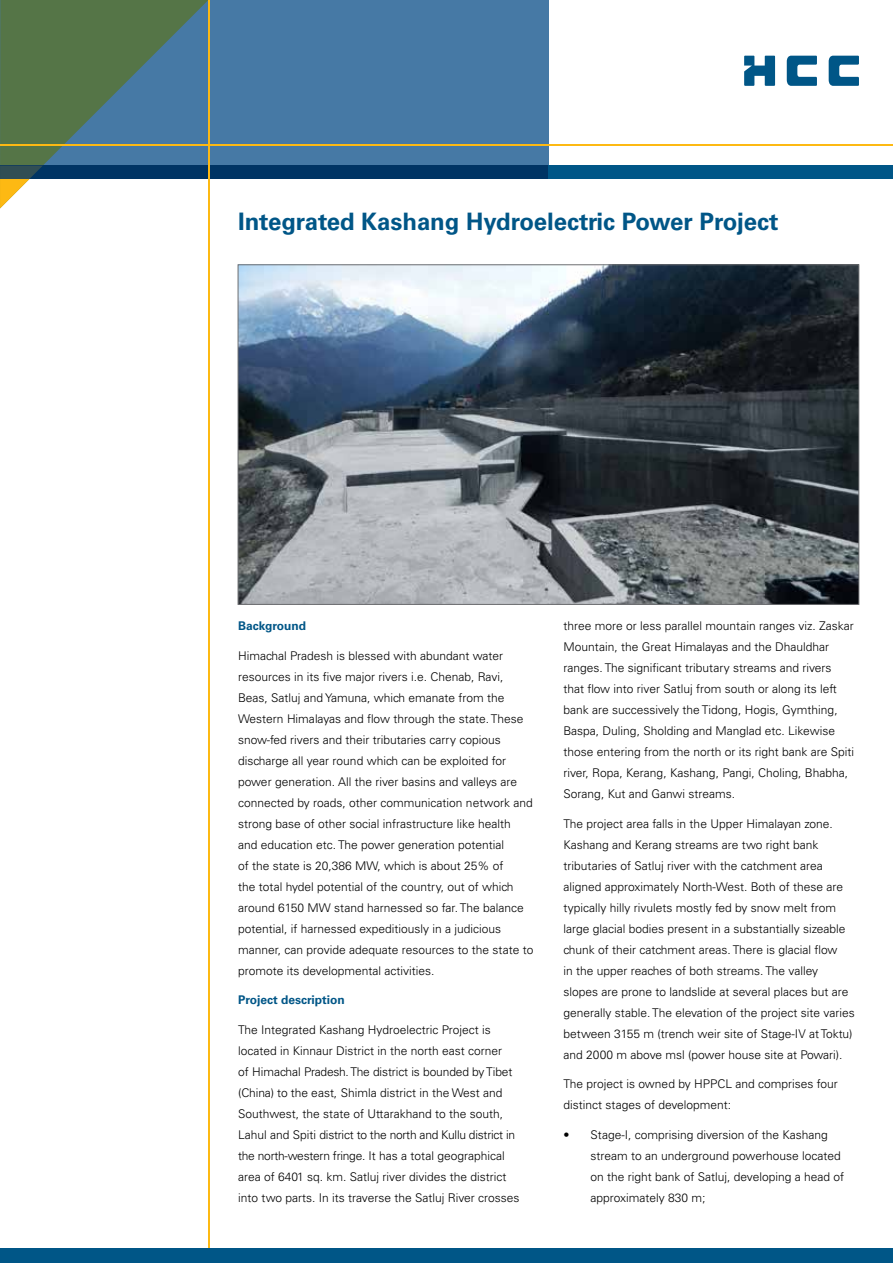
<style>
.page{position:relative;width:893px;height:1263px;background:#fff}
.page>*{position:absolute;margin:0;border:0;box-sizing:border-box;transform-origin:0 0}
.t1{font:700 24px "Univers LT Pro 65";letter-spacing:-.005em;color:#005687}
.t2{font:300 12px/21px "Univers LT Std";color:#000}
.t3{font:700 12px "Univers LT Pro 65";color:#005687}
</style>
<div class="page">
<div style="left:0;top:0;width:549px;height:169px;background:#4679a5"></div>
<div style="left:0;top:166px;width:549px;height:13px;background:#003464"></div>
<hr style="left:0;top:145px;width:893px;height:1px;background:#fdb913">
<svg style="left:0;top:0;width:208px;height:208px"></svg>
<hr style="left:208px;top:0;width:2px;height:1263px;background:#fdb913">
<div style="left:549px;top:166px;width:344px;height:13px;background:#005687"></div>
<div style="left:0;top:1248px;width:893px;height:15px;background:#005687"></div>
<svg style="left:744px;top:56px;width:115px;height:30px"></svg>
<img style="left:240px;top:267px;width:617px;height:336px">
<h1 class="t1" style="left:238px;top:207px;width:542px">Integrated Kashang Hydroelectric Power Project</h1>
<p class="t3" style="left:238px;top:619px;width:69px">Background</p>
<p class="t2" style="left:238px;top:645px;width:297px">Himachal Pradesh is blessed with abundant water resources in its five major rivers i.e. Chenab, Ravi, Beas, Satluj and Yamuna, which emanate from the Western Himalayas and flow through the state. These snow-fed rivers and their tributaries carry copious discharge all year round which can be exploited for power generation. All the river basins and valleys are connected by roads, other communication network and strong base of other social infrastructure like health<br>and education etc. The power generation potential<br>of the state is 20,386 MW, which is about 25% of<br>the total hydel potential of the country, out of which around 6150 MW stand harnessed so far. The balance potential, if harnessed expeditiously in a judicious manner, can provide adequate resources to the state to promote its developmental activities.</p>
<p class="t3" style="left:238px;top:993px;width:108px">Project description</p>
<p class="t2" style="left:238px;top:1019px;width:283px">The Integrated Kashang Hydroelectric Project is located in Kinnaur District in the north east corner<br>of Himachal Pradesh. The district is bounded by Tibet (China) to the east, Shimla district in the West and Southwest, the state of Uttarakhand to the south, Lahul and Spiti district to the north and Kullu district in the north-western fringe. It has a total geographical area of 6401 sq. km. Satluj river divides the district into two parts. In its traverse the Satluj River crosses</p>
<p class="t2" style="left:563px;top:615px;width:292px">three more or less parallel mountain ranges viz. Zaskar Mountain, the Great Himalayas and the Dhauldhar ranges. The significant tributary streams and rivers that flow into river Satluj from south or along its left bank are successively the Tidong, Hogis, Gymthing, Baspa, Duling, Sholding and Manglad etc. Likewise those entering from the north or its right bank are Spiti river, Ropa, Kerang, Kashang, Pangi, Choling, Bhabha, Sorang, Kut and Ganwi streams.</p>
<p class="t2" style="left:563px;top:813px;width:293px">The project area falls in the Upper Himalayan zone.<br>Kashang and Kerang streams are two right bank tributaries of Satluj river with the catchment area aligned approximately North-West. Both of these are typically hilly rivulets mostly fed by snow melt from large glacial bodies present in a substantially sizeable chunk of their catchment areas. There is glacial flow<br>in the upper reaches of both streams. The valley slopes are prone to landslide at several places but are generally stable. The elevation of the project site varies between 3155 m (trench weir site of Stage-IV at Toktu) and 2000 m above msl (power house site at Powari).</p>
<p class="t2" style="left:563px;top:1074px;width:276px">The project is owned by HPPCL and comprises four distinct stages of development:</p>
<p class="t2" style="left:590px;top:1124px;width:255px;text-indent:-27px">• Stage-I, comprising diversion of the Kashang stream to an underground powerhouse located on the right bank of Satluj, developing a head of approximately 830 m;</p>
</div>
